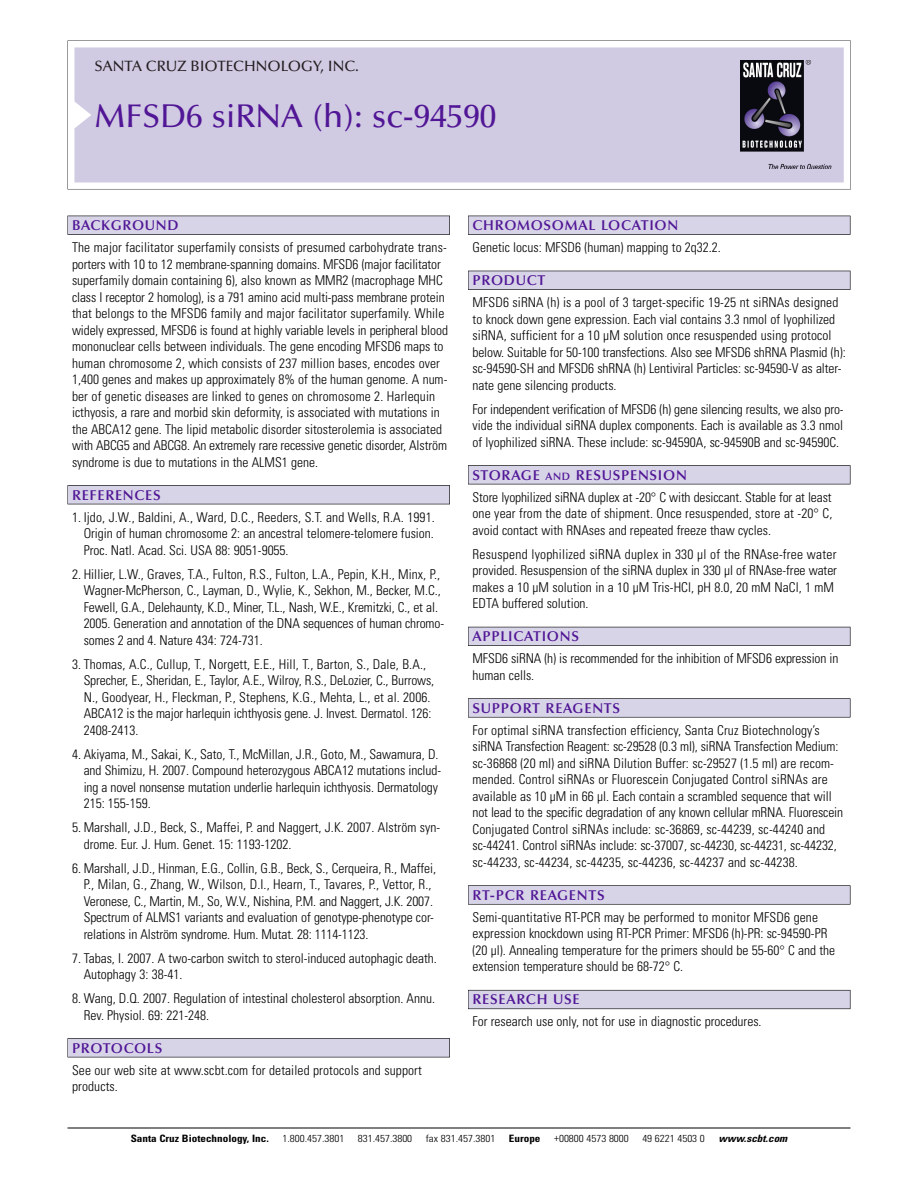
<style>
.page{position:relative;width:918px;height:1188px;background:#fff}
.page>*{position:absolute;margin:0;border:0;box-sizing:border-box;transform-origin:0 0}
.t1{font:500 33px "Optima";color:#511695}
.t2{font:500 15px "Optima";color:#231f20}
.t3{font:600 14.25px "Optima";letter-spacing:.05em;color:#511695}
.t4{font:300 condensed 13.5px/16.5px "Univers";color:#000}
.t5{font:300 condensed 10.2px "Univers";color:#000;scale:1.1 1}
.t6{font:700 condensed 10.2px "Univers";color:#000;scale:1.1 1}
.t7{font:italic 700 condensed 10.2px "Univers";color:#000;scale:1.1 1}
.s1{font-size:10.65px}
</style>
<div class="page">
<svg style="left:74px;top:41px;width:777px;height:148px"></svg>
<div style="left:74px;top:47px;width:770px;height:135px;background:#d1cae3"></div>
<img style="left:741px;top:60px;width:90px;height:108px">
<div style="left:68px;top:216px;width:382px;height:19px;background:#535256"></div>
<div style="left:68px;top:216px;width:381px;height:18px;background:#d7d4e8"></div>
<div style="left:68px;top:485px;width:382px;height:19px;background:#515155"></div>
<div style="left:68px;top:486px;width:381px;height:18px;background:#d7d4e8"></div>
<div style="left:68px;top:1038px;width:382px;height:19px;background:#545357"></div>
<div style="left:68px;top:1039px;width:381px;height:18px;background:#d7d4e8"></div>
<div style="left:468px;top:216px;width:382px;height:19px;background:#535256"></div>
<div style="left:468px;top:216px;width:382px;height:18px;background:#d7d4e8"></div>
<div style="left:468px;top:271px;width:382px;height:19px;background:#525156"></div>
<div style="left:468px;top:271px;width:382px;height:18px;background:#d7d4e8"></div>
<div style="left:468px;top:465px;width:382px;height:19px;background:#545357"></div>
<div style="left:468px;top:466px;width:382px;height:18px;background:#d7d4e8"></div>
<div style="left:468px;top:627px;width:382px;height:19px;background:#535259"></div>
<div style="left:468px;top:627px;width:382px;height:18px;background:#d7d4e8"></div>
<svg style="left:468px;top:698px;width:382px;height:20px"></svg>
<div style="left:468px;top:699px;width:382px;height:18px;background:#d7d4e8"></div>
<div style="left:468px;top:885px;width:382px;height:20px;background:#676767"></div>
<div style="left:468px;top:886px;width:382px;height:18px;background:#d7d4e8"></div>
<div style="left:468px;top:990px;width:382px;height:19px;background:#686770"></div>
<div style="left:468px;top:991px;width:382px;height:18px;background:#d7d4e8"></div>
<hr style="left:68px;top:1128px;width:782px;height:1px;background:#000">
<p class="t2" style="left:94px;top:60px;width:266px">SANTA CRUZ BIOTECHNOLOGY, INC.</p>
<p class="t1" style="left:94px;top:102px;width:403px">MFSD6 siRNA (h): sc-94590</p>
<p class="t3" style="left:72px;top:219px;width:108px">BACKGROUND</p>
<p class="t4" style="left:72px;top:240px;width:378px">The major facilitator superfamily consists of presumed carbohydrate trans&shy;porters with 10 to 12 membrane-spanning domains. MFSD6 (major facilitator superfamily domain containing 6), also known as MMR2 (macrophage MHC class I receptor 2 homolog), is a 791 amino acid multi-pass membrane protein that belongs to the MFSD6 family and major facilitator superfamily. While widely expressed, MFSD6 is found at highly variable levels in peripheral blood mononuclear cells between individuals. The gene encoding MFSD6 maps to human chromosome 2, which consists of 237 million bases, encodes over 1,400 genes and makes up approximately 8% of the human genome. A num&shy;ber of genetic diseases are linked to genes on chromosome 2. Harlequin icthyosis, a rare and morbid skin deformity, is associated with mutations in the ABCA12 gene. The lipid metabolic disorder sitosterolemia is associated with ABCG5 and ABCG8. An extremely rare recessive genetic disorder, Alström syndrome is due to mutations in the ALMS1 gene.</p>
<p class="t3" style="left:72px;top:489px;width:90px">REFERENCES</p>
<p class="t4" style="left:84px;top:510px;width:353px;text-align:justify;text-indent:-12px">1. Ijdo, J.W., Baldini, A., Ward, D.C., Reeders, S.T. and Wells, R.A. 1991.<br>Origin of human chromosome 2: an ancestral telomere-telomere fusion.<br>Proc. Natl. Acad. Sci. USA 88: 9051-9055.</p>
<p class="t4" style="left:84px;top:567px;width:362px;text-indent:-12px">2. Hillier, L.W., Graves, T.A., Fulton, R.S., Fulton, L.A., Pepin, K.H., Minx, P., Wagner-McPherson, C., Layman, D., Wylie, K., Sekhon, M., Becker, M.C., Fewell, G.A., Delehaunty, K.D., Miner, T.L., Nash, W.E., Kremitzki, C., et al.<br>2005. Generation and annotation of the DNA sequences of human chromo&shy;somes 2 and 4. Nature 434: 724-731.</p>
<p class="t4" style="left:84px;top:657px;width:352px;text-indent:-12px">3. Thomas, A.C., Cullup, T., Norgett, E.E., Hill, T., Barton, S., Dale, B.A., Sprecher, E., Sheridan, E., Taylor, A.E., Wilroy, R.S., DeLozier, C., Burrows, N., Goodyear, H., Fleckman, P., Stephens, K.G., Mehta, L., et al. 2006.<br>ABCA12 is the major harlequin ichthyosis gene. J. Invest. Dermatol. 126:<br>2408-2413.</p>
<p class="t4" style="left:84px;top:747px;width:359px;text-indent:-12px">4. Akiyama, M., Sakai, K., Sato, T., McMillan, J.R., Goto, M., Sawamura, D. and Shimizu, H. 2007. Compound heterozygous ABCA12 mutations includ&shy;ing a novel nonsense mutation underlie harlequin ichthyosis. Dermatology 215: 155-159.</p>
<p class="t4" style="left:84px;top:820px;width:358px;text-indent:-12px">5. Marshall, J.D., Beck, S., Maffei, P. and Naggert, J.K. 2007. Alström syn&shy;drome. Eur. J. Hum. Genet. 15: 1193-1202.</p>
<p class="t4" style="left:84px;top:861px;width:354px;text-indent:-12px">6. Marshall, J.D., Hinman, E.G., Collin, G.B., Beck, S., Cerqueira, R., Maffei, P., Milan, G., Zhang, W., Wilson, D.I., Hearn, T., Tavares, P., Vettor, R., Veronese, C., Martin, M., So, W.V., Nishina, P.M. and Naggert, J.K. 2007.<br>Spectrum of ALMS1 variants and evaluation of genotype-phenotype cor&shy;relations in Alström syndrome. Hum. Mutat. 28: 1114-1123.</p>
<p class="t4" style="left:84px;top:951px;width:355px;text-indent:-12px">7. Tabas, I. 2007. A two-carbon switch to sterol-induced autophagic death.<br>Autophagy 3: 38-41.</p>
<p class="t4" style="left:84px;top:991px;width:353px;text-indent:-12px">8. Wang, D.Q. 2007. Regulation of intestinal cholesterol absorption. Annu.<br>Rev. Physiol. 69: 221-248.</p>
<p class="t3" style="left:72px;top:1042px;width:92px">PROTOCOLS</p>
<p class="t4" style="left:72px;top:1063px;width:351px">See our web site at www.scbt.com for detailed protocols and support products.</p>
<p class="t3" style="left:473px;top:219px;width:207px">CHROMOSOMAL LOCATION</p>
<p class="t4" style="left:473px;top:240px;width:250px">Genetic locus: MFSD6 (human) mapping to 2q32.2.</p>
<p class="t3" style="left:473px;top:274px;width:74px">PRODUCT</p>
<p class="t4" style="left:473px;top:295px;width:375px">MFSD6 siRNA (h) is a pool of 3 target-specific 19-25 nt siRNAs designed to knock down gene expression. Each vial contains 3.3 nmol of lyophilized siRNA, sufficient for a 10 µM solution once resuspended using protocol below. Suitable for 50-100 transfections. Also see MFSD6 shRNA Plasmid (h): sc-94590-SH and MFSD6 shRNA (h) Lentiviral Particles: sc-94590-V as alter&shy;nate gene silencing products.</p>
<p class="t4" style="left:473px;top:402px;width:373px;text-align:justify">For independent verification of MFSD6 (h) gene silencing results, we also pro&shy;vide the individual siRNA duplex components. Each is available as 3.3 nmol of lyophilized siRNA. These include: sc-94590A, sc-94590B and sc-94590C.</p>
<p class="t3" style="left:473px;top:469px;width:216px">STORAGE <span class="s1">AND</span> RESUSPENSION</p>
<p class="t4" style="left:473px;top:490px;width:361px;text-align:justify">Store lyophilized siRNA duplex at -20° C with desiccant. Stable for at least one year from the date of shipment. Once resuspended, store at -20° C, avoid contact with RNAses and repeated freeze thaw cycles.</p>
<p class="t4" style="left:473px;top:547px;width:366px">Resuspend lyophilized siRNA duplex in 330 µl of the RNAse-free water provided. Resuspension of the siRNA duplex in 330 µl of RNAse-free water makes a 10 µM solution in a 10 µM Tris-HCl, pH 8.0, 20 mM NaCl, 1 mM EDTA buffered solution.</p>
<p class="t3" style="left:473px;top:630px;width:108px">APPLICATIONS</p>
<p class="t4" style="left:473px;top:652px;width:367px">MFSD6 siRNA (h) is recommended for the inhibition of MFSD6 expression in human cells.</p>
<p class="t3" style="left:473px;top:702px;width:149px">SUPPORT REAGENTS</p>
<p class="t4" style="left:473px;top:723px;width:372px">For optimal siRNA transfection efficiency, Santa Cruz Biotechnology’s siRNA Transfection Reagent: sc-29528 (0.3 ml), siRNA Transfection Medium: sc-36868 (20 ml) and siRNA Dilution Buffer: sc-29527 (1.5 ml) are recom&shy;mended. Control siRNAs or Fluorescein Conjugated Control siRNAs are available as 10 µM in 66 µl. Each contain a scrambled sequence that will not lead to the specific degradation of any known cellular mRNA. Fluorescein Conjugated Control siRNAs include: sc-36869, sc-44239, sc-44240 and sc-44241. Control siRNAs include: sc-37007, sc-44230, sc-44231, sc-44232, sc-44233, sc-44234, sc-44235, sc-44236, sc-44237 and sc-44238.</p>
<p class="t3" style="left:473px;top:889px;width:134px">RT-PCR REAGENTS</p>
<p class="t4" style="left:473px;top:910px;width:364px">Semi-quantitative RT-PCR may be performed to monitor MFSD6 gene expression knockdown using RT-PCR Primer: MFSD6 (h)-PR: sc-94590-PR (20 µl). Annealing temperature for the primers should be 55-60° C and the extension temperature should be 68-72° C.</p>
<p class="t3" style="left:473px;top:994px;width:109px">RESEARCH USE</p>
<p class="t4" style="left:473px;top:1015px;width:291px">For research use only, not for use in diagnostic procedures.</p>
<p class="t6" style="left:131px;top:1135px;width:127px">Santa Cruz Biotechnology, Inc.</p>
<p class="t5" style="left:282px;top:1135px;width:58px">1.800.457.3801</p>
<p class="t5" style="left:358px;top:1135px;width:51px">831.457.3800</p>
<p class="t5" style="left:426px;top:1135px;width:65px">fax 831.457.3801</p>
<p class="t6" style="left:509px;top:1135px;width:30px">Europe</p>
<p class="t5" style="left:554px;top:1135px;width:69px">+00800 4573 8000</p>
<p class="t5" style="left:642px;top:1135px;width:58px">49 6221 4503 0</p>
<p class="t7" style="left:719px;top:1135px;width:66px">www.scbt.com</p>
</div>
